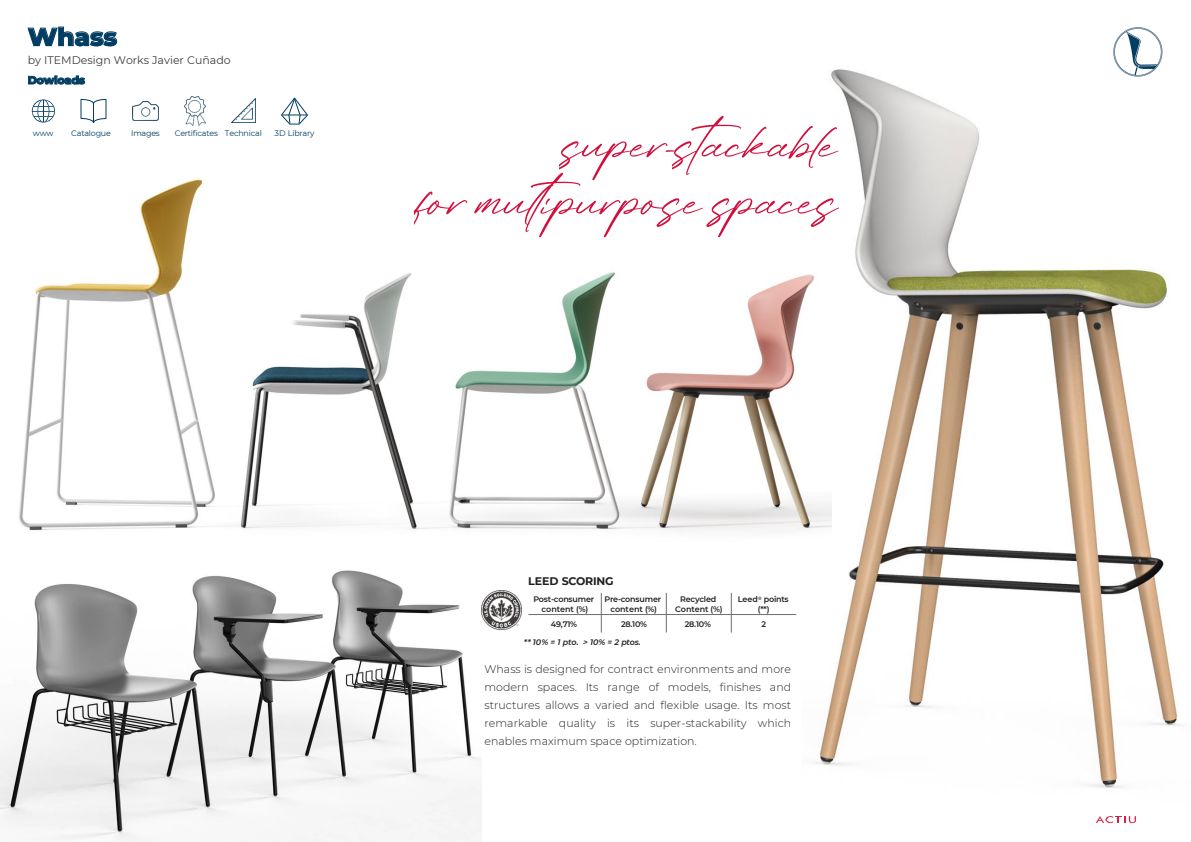
<style>
.page{position:relative;width:1191px;height:842px;background:#fff}
.page>*{position:absolute;margin:0;border:0;box-sizing:border-box;transform-origin:0 0}
.t1{font:800 25px "Montserrat";letter-spacing:-.01em;color:#013d62}
.t2{font:300 11px/17.9px "Montserrat";color:#231f20;text-align:justify}
.t3{font:11px "Montserrat";color:#3f3c3b}
.t4{font:700 11px "Montserrat";letter-spacing:-.02em;color:#231f20}
.t5{font:800 11px "Montserrat";letter-spacing:-.01em;color:#013d62}
.t6{font:600 8px/9.6px "Montserrat";letter-spacing:-.02em;color:#231f20;text-align:center}
.t7{font:8px "Montserrat";letter-spacing:-.025em;color:#013d62}
.t8{font:italic 600 8px "Montserrat";letter-spacing:-.01em;color:#231f20}
</style>
<div class="page">
<img style="left:0;top:570px;width:481px;height:272px">
<img style="left:814px;top:69px;width:369px;height:755px">
<img style="left:19px;top:97px;width:813px;height:452px">
<img style="left:1102px;top:27px;width:68px;height:60px">
<svg style="left:1096px;top:816px;width:40px;height:7px"></svg>
<svg style="left:27px;top:26px;width:90px;height:21px"></svg>
<svg style="left:28px;top:76px;width:57px;height:8px"></svg>
<img style="left:184px;top:96px;width:22px;height:30px">
<img style="left:232px;top:99px;width:23px;height:24px">
<img style="left:132px;top:101px;width:26px;height:20px">
<svg style="left:281px;top:97px;width:27px;height:28px"></svg>
<svg style="left:32px;top:99px;width:23px;height:24px"></svg>
<svg style="left:80px;top:99px;width:27px;height:25px"></svg>
<img style="left:481px;top:590px;width:41px;height:40px">
<hr style="left:601px;top:593px;width:1px;height:40px;background:#6d6e71">
<hr style="left:666px;top:593px;width:1px;height:40px;background:#6d6e71">
<hr style="left:731px;top:593px;width:1px;height:40px;background:#6d6e71">
<hr style="left:528px;top:614px;width:268px;height:1px;background:#6d6e71">
<img style="left:559px;top:110px;width:104px;height:58px">
<img style="left:663px;top:110px;width:9px;height:58px">
<img style="left:672px;top:110px;width:327px;height:78px">
<img style="left:415px;top:168px;width:438px;height:78px">
<h1 class="t1" style="left:28px;top:18px;width:91px">Whass</h1>
<p class="t3" style="left:28px;top:52px;width:204px">by ITEMDesign Works Javier Cuñado</p>
<p class="t5" style="left:28px;top:72px;width:59px">Dowloads</p>
<p class="t7" style="left:33px;top:127px;width:22px">www</p>
<p class="t7" style="left:71px;top:127px;width:41px">Catalogue</p>
<p class="t7" style="left:131px;top:127px;width:30px">Images</p>
<p class="t7" style="left:175px;top:127px;width:89px">Certificates Technical</p>
<p class="t7" style="left:275px;top:127px;width:41px">3D Library</p>
<p class="t4" style="left:528px;top:573px;width:87px">LEED SCORING</p>
<p class="t6" style="left:533px;top:594px;width:62px">Post-consumer content (%)</p>
<p class="t6" style="left:604px;top:594px;width:58px">Pre-consumer content (%)</p>
<p class="t6" style="left:675px;top:594px;width:49px">Recycled<br>Content (%)</p>
<p class="t6" style="left:738px;top:594px;width:52px">Leed<sup>®</sup> points (**)</p>
<p class="t6" style="left:551px;top:619px;width:28px">49,71%</p>
<p class="t6" style="left:621px;top:619px;width:28px">28.10%</p>
<p class="t6" style="left:685px;top:619px;width:28px">28.10%</p>
<p class="t6" style="left:762px;top:619px;width:6px">2</p>
<p class="t8" style="left:524px;top:636px;width:118px">** 10% = 1 pto. &gt; 10% = 2 ptos.</p>
<p class="t2" style="left:485px;top:660px;width:308px">Whass is designed for contract environments and more modern spaces. Its range of models, finishes and structures allows a varied and flexible usage. Its most remarkable quality is its super-stackability which enables maximum space optimization.</p>
</div>
